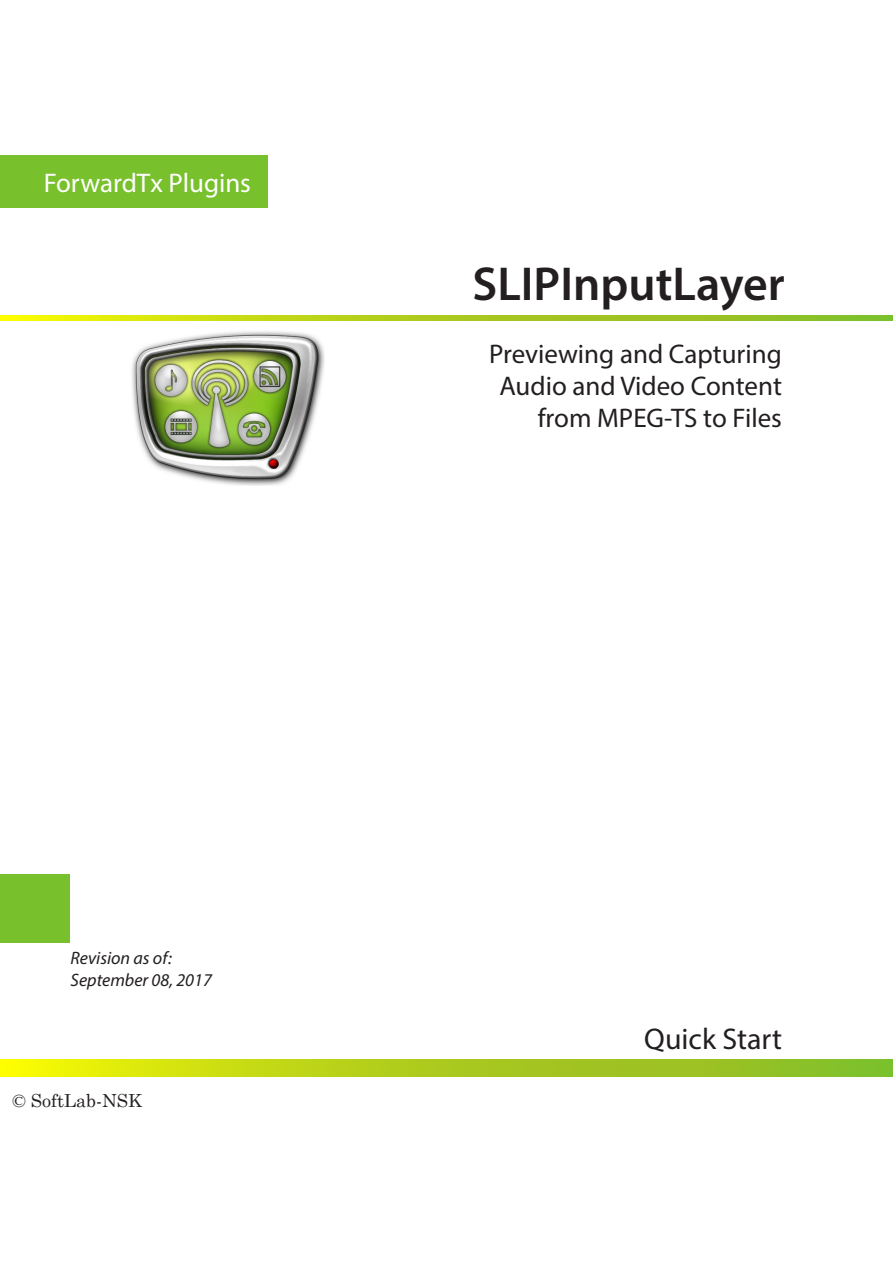
<style>
.page{position:relative;width:893px;height:1263px;background:#fff}
.page>*{position:absolute;margin:0;border:0;box-sizing:border-box;transform-origin:0 0}
.t1{font:600 47.85px "Myriad Pro";color:#231f20}
.t2{font:30px "Myriad Pro";color:#231f20}
.t3{font:27px/32.4px "Myriad Pro";color:#231f20;text-align:right}
.t4{font:27px "Myriad Pro";color:#fff}
.t5{font:italic 18px/21.6px "Myriad Pro";color:#231f20}
.t6{font:18px "Century Schoolbook";color:#231f20}
</style>
<div class="page">
<img style="left:132px;top:331px;width:192px;height:155px">
<svg style="left:0;top:315px;width:893px;height:5px;background:#b3d11a"></svg>
<div style="left:0;top:155px;width:267px;height:53px;background:#78c12d"></div>
<div style="left:0;top:874px;width:69px;height:69px;background:#78c12d"></div>
<svg style="left:0;top:1059px;width:893px;height:17px;background:#b3d11a"></svg>
<p class="t4" style="left:44px;top:166px;width:209px">ForwardТx Plugins</p>
<p class="t5" style="left:71px;top:947px;width:143px">Revision as of:<br>September 08, 2017</p>
<p class="t6" style="left:13px;top:1085px;width:131px">© SoftLab-NSK</p>
<h1 class="t1" style="left:473px;top:253px;width:314px">SLIPInputLayer</h1>
<p class="t3" style="left:489px;top:337px;width:294px">Previewing and Capturing<br>Audio and Video Content from MPEG-TS to Files</p>
<p class="t2" style="left:644px;top:1021px;width:139px">Quick Start</p>
</div>
